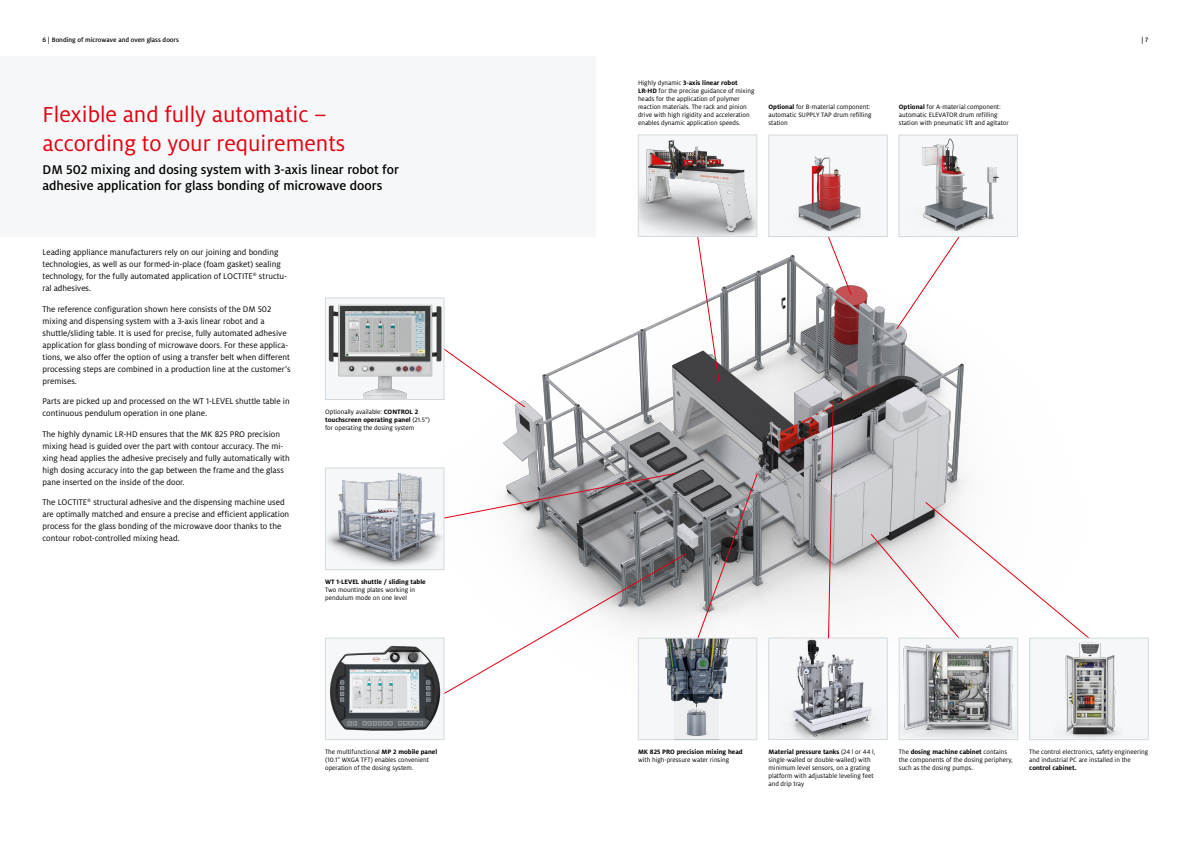
<style>
.page{position:relative;width:1191px;height:842px;background:#fff}
.page>*{position:absolute;margin:0;border:0;box-sizing:border-box;transform-origin:0 0}
.t1{font:24px "Henkel Milo";color:#e3000f}
.t2{font:500 14px/16.8px "Henkel Milo";color:#000}
.t3{font:9px/12px "Henkel Milo";color:#000}
.t4{font:7px/8px "Henkel Milo";color:#000}
.t5{font:700 7px "Henkel Milo";color:#000}
.t6{font:500 7px "Henkel Milo";color:#000}
.s1{font-weight:700}
</style>
<div class="page">
<img style="left:333px;top:134px;width:816px;height:607px">
<div style="left:0;top:57px;width:595px;height:180px;background:#f6f7f8"></div>
<svg style="left:438px;top:344px;width:88px;height:64px"></svg>
<svg style="left:696px;top:237px;width:24px;height:145px"></svg>
<svg style="left:444px;top:472px;width:232px;height:48px"></svg>
<img style="left:327px;top:470px;width:115px;height:98px">
<div style="left:325px;top:468px;width:119px;height:102px;border:1px solid #d3dade"></div>
<svg style="left:439px;top:553px;width:248px;height:144px"></svg>
<img style="left:640px;top:137px;width:115px;height:98px">
<div style="left:638px;top:135px;width:119px;height:102px;border:1px solid #d3dade"></div>
<img style="left:770px;top:640px;width:115px;height:98px">
<div style="left:768px;top:638px;width:119px;height:102px;border:1px solid #d3dade"></div>
<svg style="left:827px;top:400px;width:7px;height:239px"></svg>
<svg style="left:870px;top:501px;width:221px;height:141px"></svg>
<svg style="left:695px;top:473px;width:63px;height:170px"></svg>
<img style="left:328px;top:300px;width:114px;height:98px">
<div style="left:325px;top:298px;width:119px;height:102px;border:1px solid #d3dade"></div>
<img style="left:329px;top:640px;width:113px;height:98px">
<div style="left:325px;top:638px;width:119px;height:102px;border:1px solid #d3dade"></div>
<img style="left:901px;top:640px;width:115px;height:98px">
<div style="left:899px;top:638px;width:119px;height:102px;border:1px solid #d3dade"></div>
<div style="left:1029px;top:638px;width:119px;height:102px;background:#f6f7f8"></div>
<img style="left:1064px;top:642px;width:54px;height:96px">
<div style="left:1029px;top:638px;width:119px;height:102px;border:1px solid #d3dade"></div>
<div style="left:638px;top:638px;width:119px;height:102px;background:#f6f7f8"></div>
<img style="left:665px;top:640px;width:64px;height:62px">
<div style="left:638px;top:638px;width:119px;height:102px;border:1px solid #d3dade"></div>
<img style="left:674px;top:694px;width:44px;height:45px">
<svg style="left:827px;top:237px;width:25px;height:59px"></svg>
<svg style="left:895px;top:235px;width:65px;height:95px"></svg>
<img style="left:770px;top:137px;width:115px;height:98px">
<div style="left:768px;top:135px;width:119px;height:102px;border:1px solid #d3dade"></div>
<img style="left:900px;top:137px;width:115px;height:98px">
<div style="left:898px;top:135px;width:119px;height:102px;border:1px solid #d3dade"></div>
<p class="t6" style="left:43px;top:36px;width:138px">6 | Bonding of microwave and oven glass doors</p>
<p class="t6" style="left:1141px;top:36px;width:8px">| 7</p>
<h1 class="t1" style="left:43px;top:101px;width:286px">Flexible and fully automatic –</h1>
<h1 class="t1" style="left:43px;top:130px;width:304px">according to your requirements</h1>
<h2 class="t2" style="left:43px;top:161px;width:358px">DM 502 mixing and dosing system with 3-axis linear robot for adhesive application for glass bonding of microwave doors</h2>
<p class="t3" style="left:43px;top:246px;width:246px">Leading appliance manufacturers rely on our joining and bonding technologies, as well as our formed-in-place (foam gasket) sealing technology, for the fully automated application of LOCTITE<sup>®</sup> structu&shy;ral adhesives.</p>
<p class="t3" style="left:43px;top:303px;width:249px">The reference configuration shown here consists of the DM 502 mixing and dispensing system with a 3-axis linear robot and a shuttle/sliding table. It is used for precise, fully automated adhesive application for glass bonding of microwave doors. For these applica&shy;tions, we also offer the option of using a transfer belt when different processing steps are combined in a production line at the customer‘s premises.</p>
<p class="t3" style="left:43px;top:395px;width:249px">Parts are picked up and processed on the WT 1-LEVEL shuttle table in continuous pendulum operation in one plane.</p>
<p class="t3" style="left:43px;top:428px;width:249px">The highly dynamic LR-HD ensures that the MK 825 PRO precision mixing head is guided over the part with contour accuracy. The mi&shy;xing head applies the adhesive precisely and fully automatically with high dosing accuracy into the gap between the frame and the glass pane inserted on the inside of the door.</p>
<p class="t3" style="left:43px;top:496px;width:248px">The LOCTITE<sup>®</sup> structural adhesive and the dispensing machine used are optimally matched and ensure a precise and efficient application process for the glass bonding of the microwave door thanks to the contour robot-controlled mixing head.</p>
<p class="t4" style="left:325px;top:408px;width:106px">Optionally available: <span class="s1">CONTROL 2 touchscreen operating panel</span> (21.5“) for operating the dosing system</p>
<p class="t5" style="left:325px;top:578px;width:102px">WT 1-LEVEL shuttle / sliding table</p>
<p class="t4" style="left:325px;top:586px;width:91px">Two mounting plates working in pendulum mode on one level</p>
<p class="t4" style="left:325px;top:748px;width:114px">The multifunctional <span class="s1">MP 2 mobile panel </span>(10.1” WXGA TFT) enables convenient operation of the dosing system.</p>
<p class="t4" style="left:638px;top:79px;width:118px">Highly dynamic <span class="s1">3-axis linear robot LR-HD</span> for the precise guidance of mixing heads for the application of polymer reaction materials. The rack and pinion drive with high rigidity and acceleration enables dynamic application speeds.</p>
<p class="t4" style="left:768px;top:103px;width:105px"><span class="s1">Optional</span> for B-material component: automatic SUPPLY TAP drum refilling station</p>
<p class="t4" style="left:899px;top:103px;width:103px"><span class="s1">Optional</span> for A-material component: automatic ELEVATOR drum refilling</p>
<p class="t4" style="left:899px;top:119px;width:111px">station with pneumatic lift and agitator</p>
<p class="t5" style="left:638px;top:748px;width:106px">MK 825 PRO precision mixing head</p>
<p class="t4" style="left:638px;top:756px;width:93px">with high-pressure water rinsing</p>
<p class="t4" style="left:768px;top:748px;width:108px"><span class="s1">Material pressure tanks</span> (24 l or 44 l, single-walled or double-walled) with minimum level sensors, on a grating platform with adjustable leveling feet and drip tray</p>
<p class="t4" style="left:899px;top:748px;width:116px">The <span class="s1">dosing machine cabinet</span> contains the components of the dosing periphery, such as the dosing pumps.</p>
<p class="t4" style="left:1029px;top:748px;width:120px">The control electronics, safety engineering and industrial PC are installed in the</p>
<p class="t5" style="left:1029px;top:764px;width:49px">control cabinet.</p>
</div>
